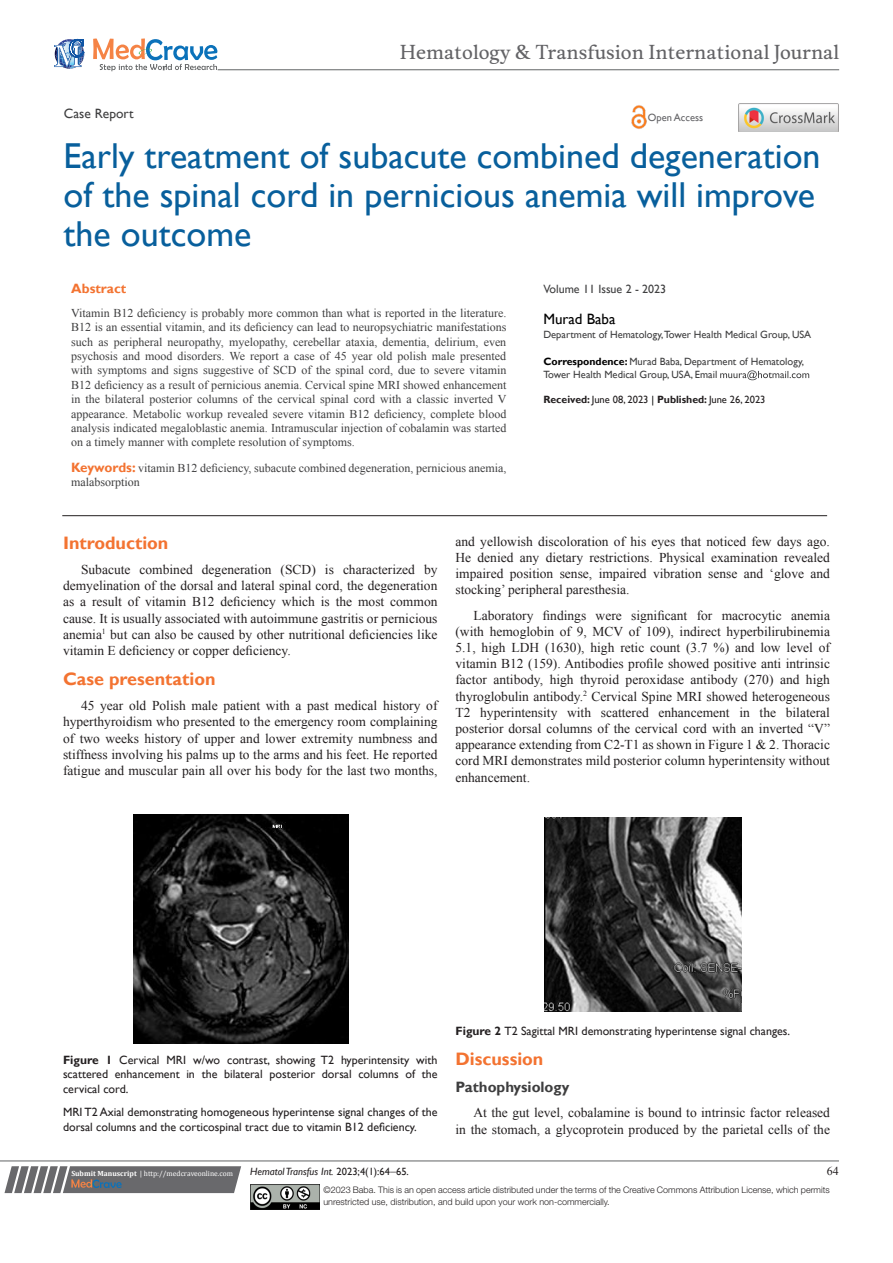
<style>
.page{position:relative;width:893px;height:1263px;background:#fff}
.page>*{position:absolute;margin:0;border:0;box-sizing:border-box;transform-origin:0 0}
.t1{font:36px/39px "Gill Sans";color:#085f9c}
.t2{font:18.6px "Musee";color:#636366}
.List_Paragraph{font:700 18px "Gill Sans";color:#f37331}
.t3{font:700 15px "Gill Sans";color:#3e3e3f}
.t4{font:15px "Gill Sans";color:#000}
.t5{font:13.5px/16.2px "Times New Roman";color:#231f20;text-align:justify}
.t6{font:13.5px "Gill Sans";color:#3e3e3f}
.t7{font:700 13.5px "Gill Sans";color:#f37331}
.t8{font:12px/14.4px "Times New Roman";color:#3e3e3f;text-align:justify}
.t9{font:12px/14.4px "Gill Sans";color:#231f20;text-align:justify}
.t10{font:12px "Gill Sans";color:#3e3e3f}
.t11{font:12px "Times New Roman";color:#231f20}
.t12{font:10.5px/13.5px "Gill Sans";color:#3e3e3f}
.t13{font:10.5px "Gill Sans";color:#231f20}
.t14{font:italic 10.5px "Gill Sans";color:#231f20}
.t15{font:10.5px "Gill Sans";color:#636366}
.t16{font:300 9px/12px "Helvetica Neue LT Std";color:#231f20}
.t17{font:7.5px "Cambria";color:#fff}
.s1{font-weight:700;color:#000}
.s2{font-weight:700}
.s3{color:#000}
.s4{font-family:"Gill Sans";font-weight:700;font-size:13.5px;color:#f37331}
.s5{font-style:normal}
.s6{font-family:"Times New Roman";font-style:normal;font-size:12px}
</style>
<div class="page">
<svg style="left:4px;top:1166px;width:237px;height:27px;background:#78787a"></svg>
<hr style="left:0;top:1161px;width:839px;height:1px;background:#626465">
<hr style="left:62px;top:515px;width:765px;height:1px;background:#231f20">
<img style="left:250px;top:1185px;width:69px;height:24px">
<svg style="left:720px;top:370px;width:89px;height:10px"></svg>
<svg style="left:54px;top:39px;width:30px;height:30px"></svg>
<svg style="left:93px;top:38px;width:124px;height:33px"></svg>
<hr style="left:218px;top:70px;width:621px;height:1px;background:#626465">
<img style="left:631px;top:105px;width:16px;height:24px">
<img style="left:739px;top:104px;width:99px;height:28px">
<img style="left:134px;top:814px;width:214px;height:230px">
<img style="left:544px;top:817px;width:197px;height:195px">
<p class="t2" style="left:400px;top:41px;width:441px">Hematology &amp; Transfusion International Journal</p>
<p class="t6" style="left:64px;top:105px;width:71px">Case Report</p>
<p class="t15" style="left:648px;top:112px;width:57px">Open Access</p>
<p class="t1" style="left:64px;top:137px;width:758px">Early treatment of subacute combined degeneration of the spinal cord in pernicious anemia will improve the outcome</p>
<p class="t10" style="left:543px;top:282px;width:124px">Volume 11 Issue 2 - 2023</p>
<p class="t4" style="left:543px;top:310px;width:74px">Murad Baba</p>
<p class="t12" style="left:543px;top:327px;width:269px">Department of Hematology,Tower Health Medical Group, USA</p>
<p class="t12" style="left:543px;top:354px;width:262px"><span class="s1">Correspondence:</span> Murad Baba, Department of Hematology,<br>Tower Health Medical Group, USA, Email</p>
<p class="t13" style="left:543px;top:394px;width:224px"><span class="s2">Received:</span> June 08, 2023 <span class="s3">|</span> <span class="s2">Published:</span> June 26, 2023</p>
<p class="t7" style="left:71px;top:281px;width:57px">Abstract</p>
<p class="t8" style="left:71px;top:305px;width:437px">Vitamin B12 deficiency is probably more common than what is reported in the literature.<br>B12 is an essential vitamin, and its deficiency can lead to neuropsychiatric manifestations such as peripheral neuropathy, myelopathy, cerebellar ataxia, dementia, delirium, even psychosis and mood disorders. We report a case of 45 year old polish male presented with symptoms and signs suggestive of SCD of the spinal cord, due to severe vitamin B12 deficiency as a result of pernicious anemia. Cervical spine MRI showed enhancement in the bilateral posterior columns of the cervical spinal cord with a classic inverted V appearance. Metabolic workup revealed severe vitamin B12 deficiency, complete blood analysis indicated megaloblastic anemia. Intramuscular injection of cobalamin was started on a timely manner with complete resolution of symptoms.</p>
<p class="t8" style="left:71px;top:460px;width:437px"><span class="s4">Keywords:</span> vitamin B12 deficiency, subacute combined degeneration, pernicious anemia, malabsorption</p>
<p class="List_Paragraph" style="left:63px;top:532px;width:107px">Introduction</p>
<p class="t5" style="left:63px;top:561px;width:376px;text-indent:18px">Subacute combined degeneration (SCD) is characterized by demyelination of the dorsal and lateral spinal cord, the degeneration as a result of vitamin B12 deficiency which is the most common cause. It is usually associated with autoimmune gastritis or pernicious anemia<sup>1</sup> but can also be caused by other nutritional deficiencies like vitamin E deficiency or copper deficiency.</p>
<p class="List_Paragraph" style="left:63px;top:668px;width:154px">Case presentation</p>
<p class="t5" style="left:63px;top:697px;width:376px;text-indent:18px">45 year old Polish male patient with a past medical history of hyperthyroidism who presented to the emergency room complaining of two weeks history of upper and lower extremity numbness and stiffness involving his palms up to the arms and his feet. He reported fatigue and muscular pain all over his body for the last two months,</p>
<p class="t5" style="left:455px;top:533px;width:376px">and yellowish discoloration of his eyes that noticed few days ago.<br>He denied any dietary restrictions. Physical examination revealed impaired position sense, impaired vibration sense and ‘glove and stocking’ peripheral paresthesia.</p>
<p class="t5" style="left:455px;top:607px;width:376px;text-indent:18px">Laboratory findings were significant for macrocytic anemia (with hemoglobin of 9, MCV of 109), indirect hyperbilirubinemia 5.1, high LDH (1630), high retic count (3.7 %) and low level of vitamin B12 (159). Antibodies profile showed positive anti intrinsic factor antibody, high thyroid peroxidase antibody (270) and high thyroglobulin antibody.<sup>2</sup> Cervical Spine MRI showed heterogeneous T2 hyperintensity with scattered enhancement in the bilateral posterior dorsal columns of the cervical cord with an inverted “V” appearance extending from C2-T1 as shown in Figure 1 &amp; 2. Thoracic cord MRI demonstrates mild posterior column hyperintensity without enhancement.</p>
<p class="t9" style="left:63px;top:1053px;width:376px"><span class="s2">Figure 1</span> Cervical MRI w/wo contrast, showing T2 hyperintensity with scattered enhancement in the bilateral posterior dorsal columns of the cervical cord.</p>
<p class="t9" style="left:63px;top:1105px;width:376px">MRI T2 Axial demonstrating homogeneous hyperintense signal changes of the dorsal columns and the corticospinal tract due to vitamin B12 deficiency.</p>
<p class="t9" style="left:455px;top:1024px;width:336px"><span class="s2">Figure 2</span> T2 Sagittal MRI demonstrating hyperintense signal changes.</p>
<p class="List_Paragraph" style="left:455px;top:1048px;width:89px">Discussion</p>
<p class="t3" style="left:455px;top:1078px;width:115px">Pathophysiology</p>
<p class="t5" style="left:455px;top:1104px;width:376px;text-align:right">At the gut level, cobalamine is bound to intrinsic factor released<br>in the stomach, a glycoprotein produced by the parietal cells of the</p>
<p class="t17" style="left:71px;top:1169px;width:163px"><span class="s2">Submit Manuscript</span> | http://medcraveonline.com</p>
<p class="t14" style="left:250px;top:1165px;width:160px">Hematol Transfus Int. <span class="s5">2023;4(1):64</span><span class="s6">‒</span><span class="s5">65.</span></p>
<p class="t11" style="left:827px;top:1163px;width:13px">64</p>
<p class="t16" style="left:323px;top:1183px;width:508px">©2023 Baba. This is an open access article distributed under the terms of the Creative Commons Attribution License, which permits unrestricted use, distribution, and build upon your work non-commercially.</p>
</div>
